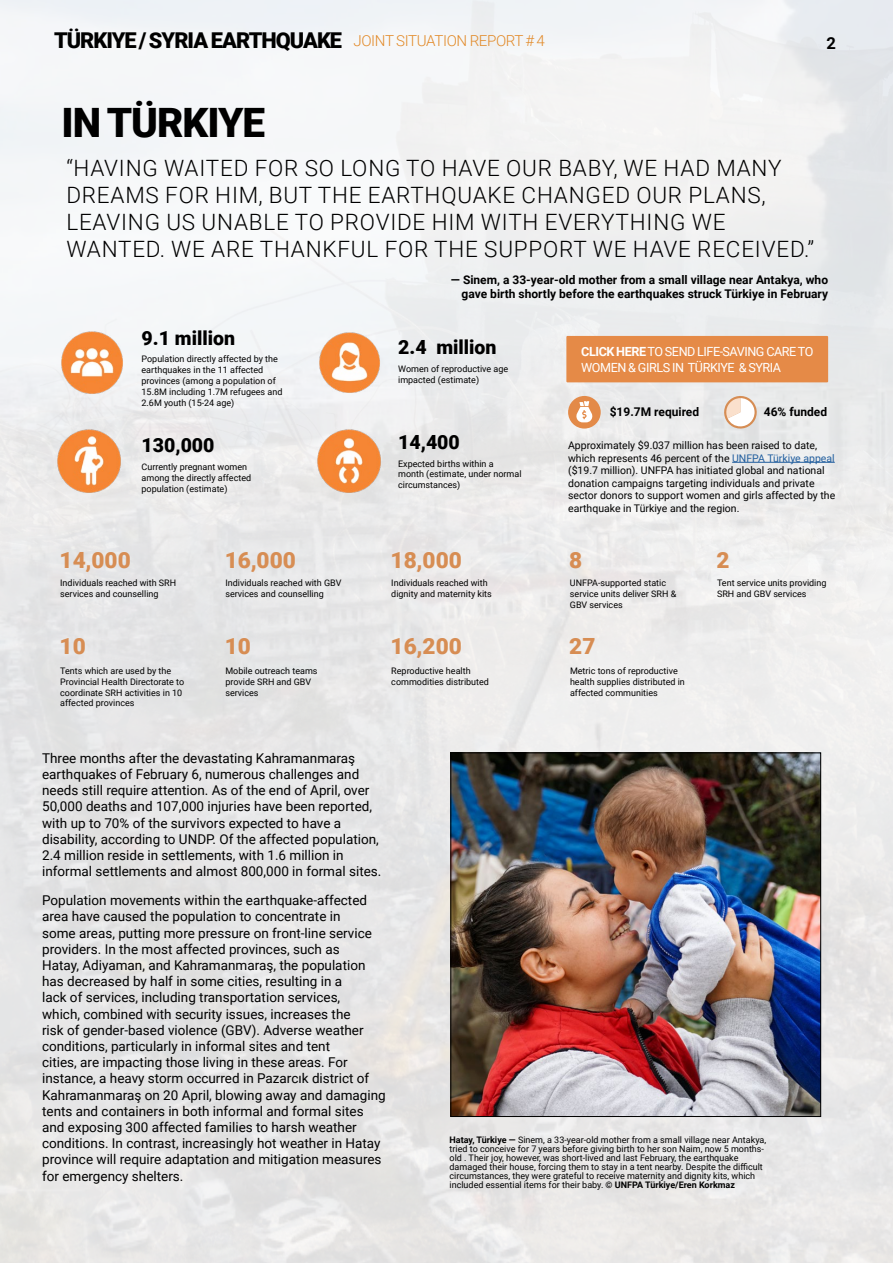
<style>
.page{position:relative;width:893px;height:1263px;background:#fff}
.page>*{position:absolute;margin:0;border:0;box-sizing:border-box;transform-origin:0 0}
.t1{font:900 40.5px "Roboto";letter-spacing:-.025em;color:#000}
.t2{font:300 22.5px/27px "Roboto";letter-spacing:.035em;color:#000}
.t3{font:900 22.35px "Roboto";letter-spacing:.005em;color:#d78d53}
.t4{font:900 21.75px "Roboto";letter-spacing:-.045em;color:#000}
.t5{font:900 19.5px "Roboto";color:#000}
.t6{font:700 16.5px "Roboto";color:#000}
.t7{font:13.5px/16.2px "Roboto";color:#000}
.t8{font:12.6px/15.1px "Roboto";letter-spacing:-.035em;color:#fff}
.t9{font:700 12px/14.4px "Roboto";color:#000;text-align:right}
.t10{font:10.5px/12.6px "Roboto";color:#000}
.t11{font:9px/10.8px "Roboto";color:#000}
.s1{font-weight:300;font-size:15.15px;color:#e28a29}
.s2{font-weight:700}
.s3{color:#215e9e}
</style>
<div class="page">
<img style="left:0;top:0;width:893px;height:1263px">
<img style="left:316px;top:428px;width:66px;height:66px">
<img style="left:60px;top:331px;width:64px;height:64px">
<img style="left:56px;top:428px;width:66px;height:66px">
<img style="left:318px;top:332px;width:62px;height:62px">
<div style="left:566px;top:336px;width:262px;height:46px;background:#e58a47"></div>
<div style="left:568px;top:396px;width:33px;height:33px;background:#e38a48;border-radius:50%"></div>
<svg style="left:576px;top:401px;width:17px;height:21px"></svg>
<hr style="left:732px;top:462px;width:103px;height:1px;background:#215e9e">
<svg style="left:722px;top:394px;width:37px;height:37px"></svg>
<img style="left:453px;top:755px;width:366px;height:360px">
<div style="left:451px;top:753px;width:370px;height:364px;border:1px solid #000"></div>
<h3 class="t4" style="left:54px;top:25px;width:492px">TÜRKIYE / SYRIA EARTHQUAKE <span class="s1">JOINT SITUATION REPORT # 4</span></h3>
<h3 class="t6" style="left:826px;top:32px;width:11px">2</h3>
<h1 class="t1" style="left:62px;top:94px;width:205px">IN TÜRKIYE</h1>
<h2 class="t2" style="left:66px;top:153px;width:749px">“HAVING WAITED FOR SO LONG TO HAVE OUR BABY, WE HAD MANY DREAMS FOR HIM, BUT THE EARTHQUAKE CHANGED OUR PLANS, LEAVING US UNABLE TO PROVIDE HIM WITH EVERYTHING WE WANTED. WE ARE THANKFUL FOR THE SUPPORT WE HAVE RECEIVED.”</h2>
<h3 class="t9" style="left:451px;top:272px;width:379px">— Sinem, a 33-year-old mother from a small village near Antakya, who gave birth shortly before the earthquakes struck Türkiye in February</h3>
<h3 class="t5" style="left:142px;top:324px;width:95px">9.1 million</h3>
<p class="t11" style="left:142px;top:353px;width:142px">Population directly affected by the earthquakes in the 11 affected provinces (among a population of<br>15.8M including 1.7M refugees and<br>2.6M youth (15-24 age)</p>
<h3 class="t5" style="left:142px;top:432px;width:75px">130,000</h3>
<p class="t11" style="left:142px;top:461px;width:111px">Currently pregnant women among the directly affected population (estimate)</p>
<h3 class="t5" style="left:398px;top:333px;width:100px">2.4 million</h3>
<p class="t11" style="left:398px;top:363px;width:112px">Women of reproductive age impacted (estimate)</p>
<h3 class="t5" style="left:398px;top:428px;width:63px">14,400</h3>
<p class="t11" style="left:398px;top:458px;width:125px">Expected births within a month (estimate, under normal circumstances)</p>
<h3 class="t8" style="left:581px;top:344px;width:234px"><span class="s2">CLICK HERE</span> TO SEND LIFE-SAVING CARE TO<br>WOMEN &amp; GIRLS IN TÜRKIYE &amp; SYRIA</h3>
<h3 class="t9" style="left:610px;top:404px;width:91px">$19.7M required</h3>
<h3 class="t9" style="left:764px;top:404px;width:65px">46% funded</h3>
<p class="t10" style="left:568px;top:438px;width:269px">Approximately $9.037 million has been raised to date, which represents 46 percent of the <span class="s3">UNFPA Türkiye appeal </span>($19.7 million). UNFPA has initiated global and national donation campaigns targeting individuals and private sector donors to support women and girls affected by the earthquake in Türkiye and the region.</p>
<h3 class="t3" style="left:60px;top:545px;width:73px">14,000</h3>
<h3 class="t3" style="left:225px;top:545px;width:73px">16,000</h3>
<h3 class="t3" style="left:391px;top:545px;width:73px">18,000</h3>
<h3 class="t3" style="left:569px;top:545px;width:15px">8</h3>
<h3 class="t3" style="left:716px;top:545px;width:15px">2</h3>
<p class="t11" style="left:60px;top:577px;width:117px">Individuals reached with SRH services and counselling</p>
<p class="t11" style="left:225px;top:577px;width:117px">Individuals reached with GBV services and counselling</p>
<p class="t11" style="left:391px;top:577px;width:102px">Individuals reached with dignity and maternity kits</p>
<p class="t11" style="left:570px;top:577px;width:108px">UNFPA-supported static service units deliver SRH &amp;<br>GBV services</p>
<p class="t11" style="left:717px;top:577px;width:111px">Tent service units providing<br>SRH and GBV services</p>
<h3 class="t3" style="left:60px;top:630px;width:28px">10</h3>
<h3 class="t3" style="left:225px;top:630px;width:28px">10</h3>
<h3 class="t3" style="left:391px;top:630px;width:73px">16,200</h3>
<h3 class="t3" style="left:569px;top:630px;width:28px">27</h3>
<p class="t11" style="left:60px;top:665px;width:125px">Tents which are used by the<br>Provincial Health Directorate to coordinate SRH activities in 10 affected provinces</p>
<p class="t11" style="left:225px;top:665px;width:94px">Mobile outreach teams provide SRH and GBV services</p>
<p class="t11" style="left:391px;top:665px;width:99px">Reproductive health commodities distributed</p>
<p class="t11" style="left:570px;top:665px;width:116px">Metric tons of reproductive health supplies distributed in affected communities</p>
<p class="t7" style="left:42px;top:749px;width:341px">Three months after the devastating Kahramanmaraş earthquakes of February 6, numerous challenges and needs still require attention. As of the end of April, over 50,000 deaths and 107,000 injuries have been reported, with up to 70% of the survivors expected to have a disability, according to UNDP. Of the affected population, 2.4 million reside in settlements, with 1.6 million in informal settlements and almost 800,000 in formal sites.</p>
<p class="t7" style="left:42px;top:892px;width:345px">Population movements within the earthquake-affected area have caused the population to concentrate in<br>some areas, putting more pressure on front-line service providers. In the most affected provinces, such as<br>Hatay, Adiyaman, and Kahramanmaraş, the population has decreased by half in some cities, resulting in a<br>lack of services, including transportation services,<br>which, combined with security issues, increases the<br>risk of gender-based violence (GBV). Adverse weather conditions, particularly in informal sites and tent<br>cities, are impacting those living in these areas. For instance, a heavy storm occurred in Pazarcık district of Kahramanmaraş on 20 April, blowing away and damaging tents and containers in both informal and formal sites and exposing 300 affected families to harsh weather conditions. In contrast, increasingly hot weather in Hatay province will require adaptation and mitigation measures for emergency shelters.</p>
<p class="t11" style="left:450px;top:1134px;width:318px;line-height:9px"><span class="s2">Hatay, Türkiye —</span> Sinem, a 33-year-old mother from a small village near Antakya, tried to conceive for 7 years before giving birth to her son Naim, now 5 months&shy;old . Their joy, however, was short-lived and last February, the earthquake damaged their house, forcing them to stay in a tent nearby. Despite the difficult circumstances, they were grateful to receive maternity and dignity kits, which included essential items for their baby. <span class="s2">© UNFPA Türkiye/Eren Korkmaz</span></p>
</div>
